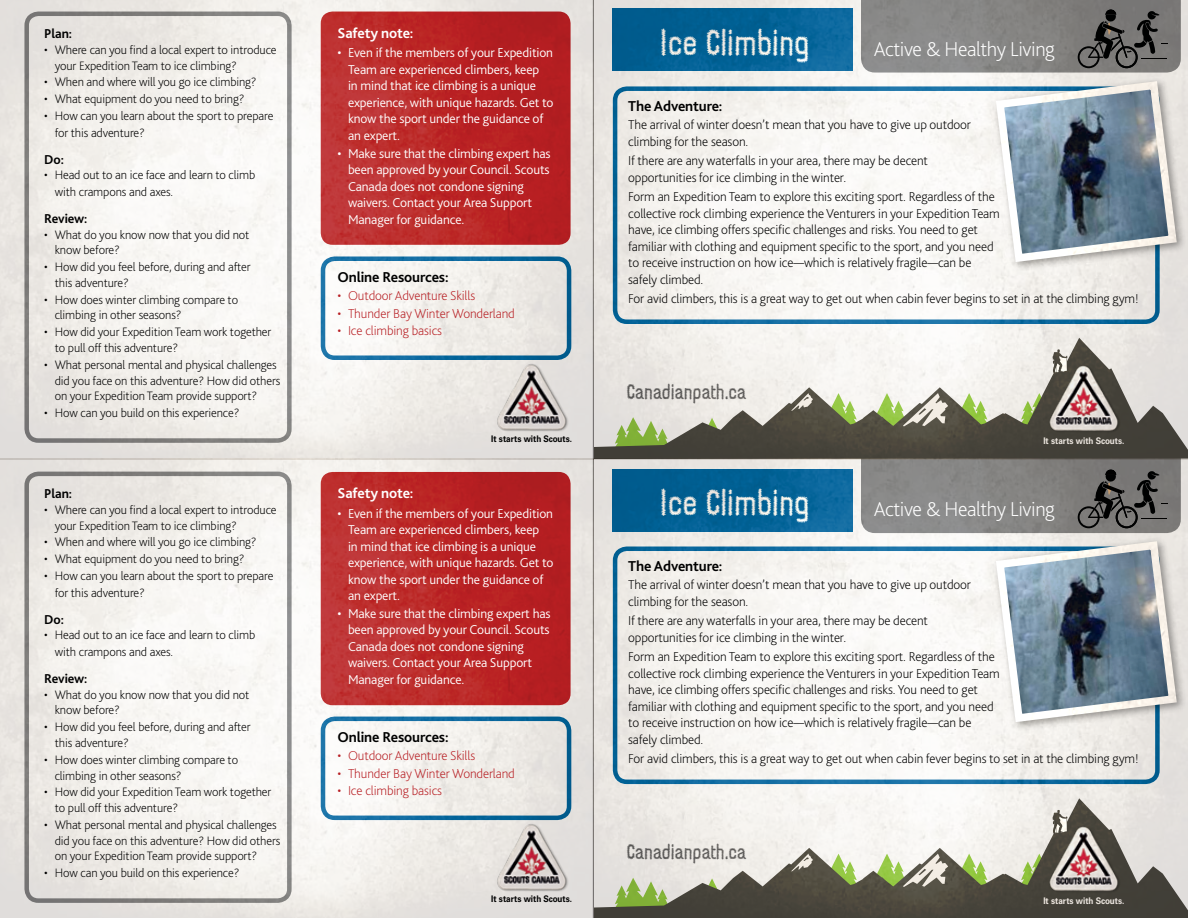
<style>
.page{position:relative;width:1188px;height:918px;background:#fff}
.page>*{position:absolute;margin:0;border:0;box-sizing:border-box;transform-origin:0 0}
.t1{font:36px "Conference Call BH Line Two";color:#fff}
.t2{font:200 21px "Bliss 2";letter-spacing:-.02em;color:#fff}
.t3{font:21px "Conference Call BH Line Two";color:#58595b}
.t4{font:700 15px "Bliss 2";letter-spacing:-.01em;color:#000}
.t5{font:700 15px "Bliss 2";letter-spacing:-.01em;color:#fff}
.t6{font:200 13.5px/16.5px "Bliss 2";letter-spacing:-.01em;color:#000}
.t7{font:300 13.5px/16.5px "Bliss 2";letter-spacing:-.01em;color:#fff}
.t8{font:200 13.5px "Bliss 2";letter-spacing:-.01em;color:#b82025}
.t9{font:700 13.5px "Bliss 2";letter-spacing:-.01em;color:#000}
.t10{font:200 12.75px/15.8px "Bliss 2";letter-spacing:-.01em;color:#000}
.t11{font:700 9.15px "Univers LT Std";color:#fff;scale:.9 1}
.t12{font:700 9px "Univers LT Std";color:#000;scale:.9 1}
</style>
<div class="page">
<img style="left:0;top:0;width:1188px;height:918px">
<svg style="left:861px;top:0;width:320px;height:266px"></svg>
<svg style="left:1078px;top:469px;width:89px;height:59px;background:#5d5c5a"></svg>
<p class="t9" style="left:44px;top:25px;width:29px">Plan:</p>
<p class="t10" style="left:55px;top:41px;width:223px;text-indent:-11px">• Where can you find a local expert to introduce your Expedition Team to ice climbing?</p>
<p class="t10" style="left:44px;top:74px;width:214px">• When and where will you go ice climbing?</p>
<p class="t10" style="left:44px;top:91px;width:202px">• What equipment do you need to bring?</p>
<p class="t10" style="left:55px;top:107px;width:220px;line-height:16.5px;text-indent:-11px">• How can you learn about the sport to prepare for this adventure?</p>
<p class="t9" style="left:44px;top:151px;width:21px">Do:</p>
<p class="t10" style="left:55px;top:167px;width:202px;line-height:16.5px;text-indent:-11px">• Head out to an ice face and learn to climb with crampons and axes.</p>
<p class="t9" style="left:44px;top:210px;width:45px">Review:</p>
<p class="t10" style="left:55px;top:226px;width:196px;text-indent:-11px">• What do you know now that you did not know before?</p>
<p class="t10" style="left:55px;top:259px;width:197px;text-indent:-11px">• How did you feel before, during and after this adventure?</p>
<p class="t10" style="left:55px;top:291px;width:185px;text-indent:-11px">• How does winter climbing compare to climbing in other seasons?</p>
<p class="t10" style="left:55px;top:324px;width:218px;text-indent:-11px">• How did your Expedition Team work together to pull off this adventure?</p>
<p class="t10" style="left:55px;top:356px;width:227px;text-indent:-11px">• What personal mental and physical challenges did you face on this adventure? How did others on your Expedition Team provide support?</p>
<p class="t10" style="left:44px;top:405px;width:197px">• How can you build on this experience?</p>
<p class="t9" style="left:44px;top:485px;width:29px">Plan:</p>
<p class="t10" style="left:55px;top:501px;width:223px;text-indent:-11px">• Where can you find a local expert to introduce your Expedition Team to ice climbing?</p>
<p class="t10" style="left:44px;top:534px;width:214px">• When and where will you go ice climbing?</p>
<p class="t10" style="left:44px;top:551px;width:202px">• What equipment do you need to bring?</p>
<p class="t10" style="left:55px;top:567px;width:220px;line-height:16.5px;text-indent:-11px">• How can you learn about the sport to prepare for this adventure?</p>
<p class="t9" style="left:44px;top:611px;width:21px">Do:</p>
<p class="t10" style="left:55px;top:627px;width:202px;line-height:16.5px;text-indent:-11px">• Head out to an ice face and learn to climb with crampons and axes.</p>
<p class="t9" style="left:44px;top:670px;width:45px">Review:</p>
<p class="t10" style="left:55px;top:686px;width:196px;text-indent:-11px">• What do you know now that you did not know before?</p>
<p class="t10" style="left:55px;top:719px;width:197px;text-indent:-11px">• How did you feel before, during and after this adventure?</p>
<p class="t10" style="left:55px;top:751px;width:185px;text-indent:-11px">• How does winter climbing compare to climbing in other seasons?</p>
<p class="t10" style="left:55px;top:784px;width:218px;text-indent:-11px">• How did your Expedition Team work together to pull off this adventure?</p>
<p class="t10" style="left:55px;top:817px;width:227px;text-indent:-11px">• What personal mental and physical challenges did you face on this adventure? How did others on your Expedition Team provide support?</p>
<p class="t10" style="left:44px;top:865px;width:197px">• How can you build on this experience?</p>
<p class="t5" style="left:338px;top:24px;width:78px">Safety note:</p>
<p class="t7" style="left:348px;top:44px;width:207px;text-indent:-11px">• Even if the members of your Expedition<br>Team are experienced climbers, keep<br>in mind that ice climbing is a unique experience, with unique hazards. Get to know the sport under the guidance of an expert.</p>
<p class="t7" style="left:348px;top:144px;width:204px;text-indent:-11px">• Make sure that the climbing expert has been approved by your Council. Scouts Canada does not condone signing waivers. Contact your Area Support Manager for guidance.</p>
<p class="t4" style="left:338px;top:268px;width:113px">Online Resources:</p>
<p class="t8" style="left:338px;top:287px;width:139px">• Outdoor Adventure Skills</p>
<p class="t8" style="left:338px;top:305px;width:179px">• Thunder Bay Winter Wonderland</p>
<p class="t8" style="left:338px;top:322px;width:106px">• Ice climbing basics</p>
<h1 class="t1" style="left:660px;top:19px;width:151px">Ice Climbing</h1>
<h2 class="t2" style="left:874px;top:36px;width:183px">Active &amp; Healthy Living</h2>
<p class="t4" style="left:628px;top:97px;width:96px">The Adventure:</p>
<p class="t6" style="left:628px;top:116px;width:344px">The arrival of winter doesn’t mean that you have to give up outdoor climbing for the season.</p>
<p class="t6" style="left:628px;top:152px;width:301px">If there are any waterfalls in your area, there may be decent opportunities for ice climbing in the winter.</p>
<p class="t6" style="left:628px;top:188px;width:373px">Form an Expedition Team to explore this exciting sport. Regardless of the collective rock climbing experience the Venturers in your Expedition Team have, ice climbing offers specific challenges and risks. You need to get familiar with clothing and equipment specific to the sport, and you need to receive instruction on how ice—which is relatively fragile—can be safely climbed.</p>
<p class="t6" style="left:628px;top:290px;width:512px">For avid climbers, this is a great way to get out when cabin fever begins to set in at the climbing gym!</p>
<h2 class="t3" style="left:626px;top:378px;width:121px">Canadianpath.ca</h2>
<p class="t12" style="left:491px;top:434px;width:91px">It starts with Scouts.</p>
<p class="t11" style="left:1043px;top:435px;width:92px">It starts with Scouts.</p>
<p class="t5" style="left:338px;top:484px;width:78px">Safety note:</p>
<p class="t7" style="left:348px;top:505px;width:207px;text-indent:-11px">• Even if the members of your Expedition<br>Team are experienced climbers, keep<br>in mind that ice climbing is a unique experience, with unique hazards. Get to know the sport under the guidance of an expert.</p>
<p class="t7" style="left:348px;top:605px;width:204px;text-indent:-11px">• Make sure that the climbing expert has been approved by your Council. Scouts Canada does not condone signing waivers. Contact your Area Support Manager for guidance.</p>
<p class="t4" style="left:338px;top:728px;width:113px">Online Resources:</p>
<p class="t8" style="left:338px;top:747px;width:139px">• Outdoor Adventure Skills</p>
<p class="t8" style="left:338px;top:765px;width:179px">• Thunder Bay Winter Wonderland</p>
<p class="t8" style="left:338px;top:782px;width:106px">• Ice climbing basics</p>
<p class="t12" style="left:491px;top:894px;width:91px">It starts with Scouts.</p>
<h1 class="t1" style="left:660px;top:479px;width:151px">Ice Climbing</h1>
<h2 class="t2" style="left:874px;top:496px;width:183px">Active &amp; Healthy Living</h2>
<p class="t4" style="left:628px;top:557px;width:96px">The Adventure:</p>
<p class="t6" style="left:628px;top:576px;width:344px">The arrival of winter doesn’t mean that you have to give up outdoor climbing for the season.</p>
<p class="t6" style="left:628px;top:612px;width:301px">If there are any waterfalls in your area, there may be decent opportunities for ice climbing in the winter.</p>
<p class="t6" style="left:628px;top:648px;width:373px">Form an Expedition Team to explore this exciting sport. Regardless of the collective rock climbing experience the Venturers in your Expedition Team have, ice climbing offers specific challenges and risks. You need to get familiar with clothing and equipment specific to the sport, and you need to receive instruction on how ice—which is relatively fragile—can be safely climbed.</p>
<p class="t6" style="left:628px;top:750px;width:512px">For avid climbers, this is a great way to get out when cabin fever begins to set in at the climbing gym!</p>
<h2 class="t3" style="left:626px;top:839px;width:121px">Canadianpath.ca</h2>
<p class="t11" style="left:1043px;top:895px;width:92px">It starts with Scouts.</p>
</div>
